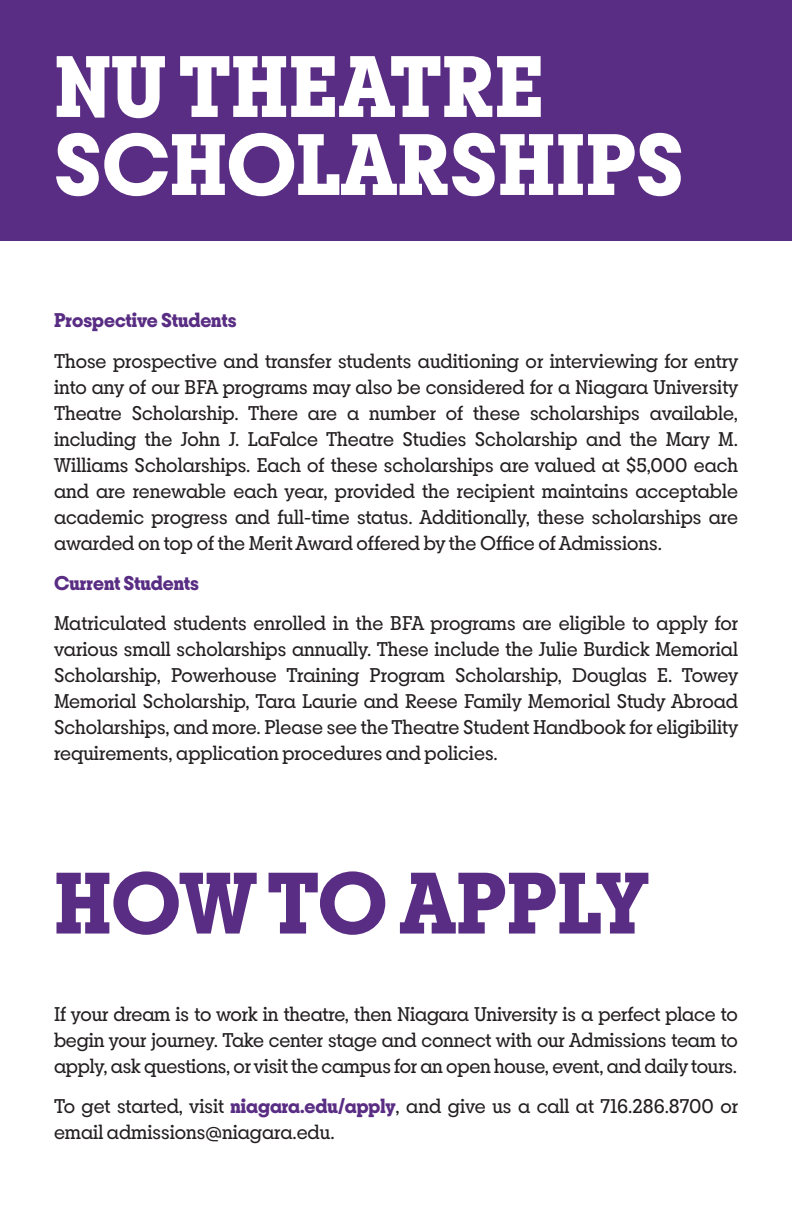
<style>
.page{position:relative;width:792px;height:1224px;background:#fff}
.page>*{position:absolute;margin:0;border:0;box-sizing:border-box;transform-origin:0 0}
.t1{font:700 92px/78px "Breton";color:#fff}
.t2{font:700 92px "Breton";letter-spacing:-.01em;color:#592d83}
.t3{font:21px/26px "Breton";color:#231f20;text-align:justify}
.t4{font:700 21px "Breton";color:#592d83}
.s1{font-weight:700;color:#592d83}
</style>
<div class="page">
<div style="left:0;top:0;width:792px;height:240px;background:#592d83"></div>
<h1 class="t1" style="left:54px;top:46px;width:631px">NU THEATRE<br>SCHOLARSHIPS</h1>
<p class="t4" style="left:54px;top:306px;width:184px">Prospective Students</p>
<p class="t3" style="left:54px;top:347px;width:686px">Those prospective and transfer students auditioning or interviewing for entry into any of our BFA programs may also be considered for a Niagara University Theatre Scholarship. There are a number of these scholarships available, including the John J. LaFalce Theatre Studies Scholarship and the Mary M.<br>Williams Scholarships. Each of these scholarships are valued at $5,000 each and are renewable each year, provided the recipient maintains acceptable academic progress and full-time status. Additionally, these scholarships are awarded on top of the Merit Award offered by the Office of Admissions.</p>
<p class="t4" style="left:54px;top:569px;width:147px">Current Students</p>
<p class="t3" style="left:54px;top:610px;width:686px">Matriculated students enrolled in the BFA programs are eligible to apply for various small scholarships annually. These include the Julie Burdick Memorial Scholarship, Powerhouse Training Program Scholarship, Douglas E. Towey Memorial Scholarship, Tara Laurie and Reese Family Memorial Study Abroad Scholarships, and more. Please see the Theatre Student Handbook for eligibility requirements, application procedures and policies.</p>
<h1 class="t2" style="left:54px;top:842px;width:596px">HOW TO APPLY</h1>
<p class="t3" style="left:54px;top:1000px;width:685px">If your dream is to work in theatre, then Niagara University is a perfect place to begin your journey. Take center stage and connect with our Admissions team to apply, ask questions, or visit the campus for an open house, event, and daily tours.</p>
<p class="t3" style="left:54px;top:1093px;width:686px">To get started, visit <span class="s1">niagara.edu/apply</span>, and give us a call at 716.286.8700 or email admissions@niagara.edu.</p>
</div>
